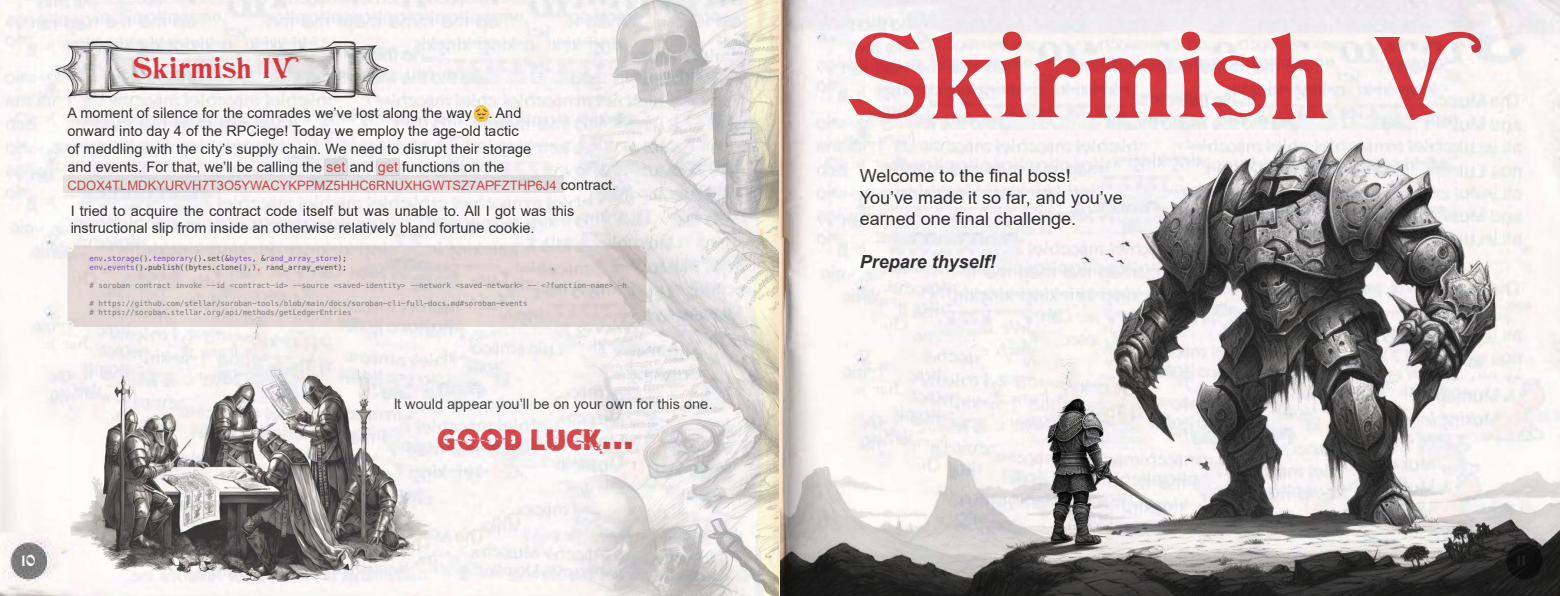
<style>
.page{position:relative;width:1560px;height:596px;background:#fff}
.page>*{position:absolute;margin:0;border:0;box-sizing:border-box;transform-origin:0 0}
.t1{font:107px "Columbus";color:#d2232a}
.t2{font:30px "Amateur Dirty";color:#d2232a}
.t3{font:26.5px "Columbus";color:#d2232a}
.t4{font:18px/21.6px "Arial";color:#000}
.t5{font:italic 700 18px "Arial";color:#000}
.t6{font:15px "Columbus";color:#fff}
.t7{font:14.5px/18px "Arial";color:#000}
.t8{font:13px "Arial";color:#d2232a}
.t9{font:7.5px/9px "Menlo";color:#57606a}
.t10{font:7.5px/9px "Menlo";color:#1b1f22}
.s1{color:#d2232a}
.s2{font-size:14.5px;color:#000}
.s3{color:#5b28b4}
.s4{color:#cb2339}
</style>
<div class="page">
<img style="left:0;top:0;width:1560px;height:596px">
<div style="left:63px;top:175px;width:500px;height:17px;background:#e2e1e1"></div>
<div style="left:324px;top:159px;width:24px;height:17px;background:#dfdee2"></div>
<div style="left:376px;top:159px;width:24px;height:17px;background:#e3dfe0"></div>
<img style="left:52px;top:35px;width:338px;height:68px">
<div style="left:68px;top:245px;width:422px;height:82px;background:#e2d7d5"></div>
<img style="left:490px;top:0;width:288px;height:596px">
<img style="left:70px;top:343px;width:362px;height:244px">
<img style="left:473px;top:106px;width:17px;height:16px">
<img style="left:780px;top:79px;width:780px;height:517px">
<h3 class="t3" style="left:133px;top:57px;width:163px">Skirmish IV</h3>
<p class="t7" style="left:68px;top:104px;width:465px">A moment of silence for the comrades we’ve lost along the way . And onward into day 4 of the RPCiege! Today we employ the age-old tactic of meddling with the city’s supply chain. We need to disrupt their storage and events. For that, we’ll be calling the <span class="s1">set</span> and <span class="s1">get</span> functions on the</p>
<p class="t8" style="left:68px;top:177px;width:550px">CDOX4TLMDKYURVH7T3O5YWACYKPPMZ5HHC6RNUXHGWTSZ7APFZTHP6J4 <span class="s2">contract.</span></p>
<p class="t7" style="left:70px;top:202px;width:505px;line-height:17.4px">I tried to acquire the contract code itself but was unable to. All I got was this instructional slip from inside an otherwise relatively bland fortune cookie.</p>
<p class="t10" style="left:90px;top:253px;width:259px"><span class="s3">env.storage</span>()<span class="s3">.temporary</span>().set(&amp;<span class="s3">bytes,</span> &amp;<span class="s3">rand_array_store</span>); <span class="s3">env.events</span>().publish((bytes.clone()<span class="s4">,</span>)<span class="s4">,</span> rand_array_event);</p>
<p class="t9" style="left:90px;top:280px;width:539px"># soroban contract invoke --id &lt;contract-id&gt; --source &lt;saved-identity&gt; --network &lt;saved-network&gt; -- &lt;?function-name&gt; -h</p>
<p class="t9" style="left:90px;top:298px;width:439px"># https://github.com/stellar/soroban-tools/blob/main/docs/soroban-cli-full-docs.md#soroban-events # https://soroban.stellar.org/api/methods/getLedgerEntries</p>
<p class="t7" style="left:393px;top:395px;width:321px">It would appear you’ll be on your own for this one.</p>
<h2 class="t2" style="left:437px;top:422px;width:198px">GOOD LUCK...</h2>
<p class="t6" style="left:22px;top:553px;width:16px">10</p>
<h1 class="t1" style="left:848px;top:31px;width:617px">Skirmish V</h1>
<p class="t4" style="left:860px;top:165px;width:264px">Welcome to the final boss!<br>You’ve made it so far, and you’ve earned one final challenge.</p>
<p class="t5" style="left:860px;top:250px;width:138px">Prepare thyself!</p>
</div>
